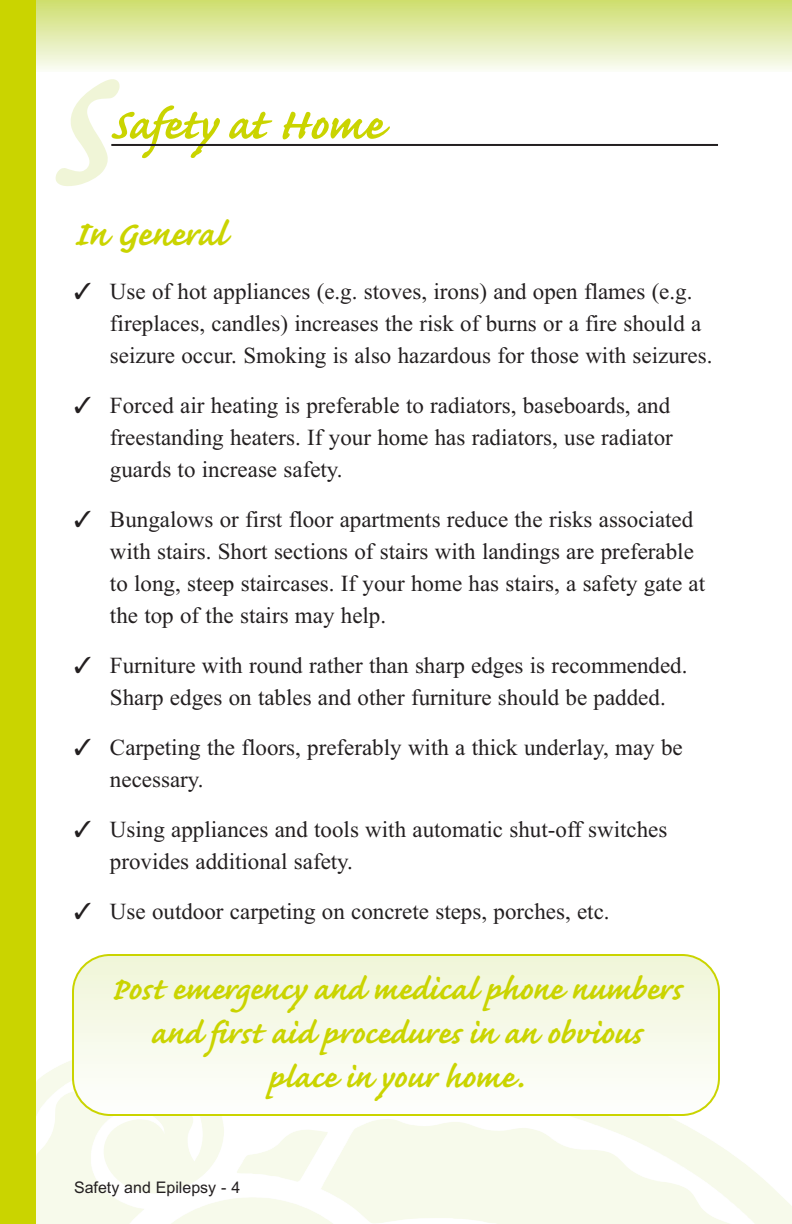
<style>
.page{position:relative;width:792px;height:1224px;background:#fff}
.page>*{position:absolute;margin:0;border:0;box-sizing:border-box;transform-origin:0 0}
.t1{font:700 56px "Caflisch Script";color:#cad400}
.t2{font:700 44px "Caflisch Script";letter-spacing:-.01em;color:#cad400}
.t3{font:700 40px/44px "Caflisch Script";color:#cad400;text-align:center}
.t4{font:23px/32px "Times New Roman";color:#231f20}
.t5{font:16px "Arial";color:#231f20}
</style>
<div class="page">
<div style="left:0;top:0;width:792px;height:72px;background:linear-gradient(to bottom,#cede6d,#f9fbf3)"></div>
<div style="left:0;top:0;width:36px;height:1224px;background:#cad400"></div>
<hr style="left:111px;top:144px;width:607px;height:2px;background:#231f20">
<svg style="left:72px;top:954px;width:648px;height:162px"></svg>
<h1 class="t1" style="left:110px;top:105px;width:274px">Safety at Home</h1>
<h2 class="t2" style="left:74px;top:219px;width:154px">In General</h2>
<p class="t4" style="left:110px;top:277px;width:604px;text-indent:-36px">✓ Use of hot appliances (e.g. stoves, irons) and open flames (e.g. fireplaces, candles) increases the risk of burns or a fire should a seizure occur. Smoking is also hazardous for those with seizures.</p>
<p class="t4" style="left:110px;top:391px;width:564px;text-align:justify;text-indent:-36px">✓ Forced air heating is preferable to radiators, baseboards, and freestanding heaters. If your home has radiators, use radiator guards to increase safety.</p>
<p class="t4" style="left:110px;top:505px;width:597px;text-indent:-36px">✓ Bungalows or first floor apartments reduce the risks associated with stairs. Short sections of stairs with landings are preferable to long, steep staircases. If your home has stairs, a safety gate at the top of the stairs may help.</p>
<p class="t4" style="left:110px;top:651px;width:579px;text-indent:-36px">✓ Furniture with round rather than sharp edges is recommended.<br>Sharp edges on tables and other furniture should be padded.</p>
<p class="t4" style="left:110px;top:733px;width:574px;text-indent:-36px">✓ Carpeting the floors, preferably with a thick underlay, may be necessary.</p>
<p class="t4" style="left:110px;top:815px;width:559px;text-indent:-36px">✓ Using appliances and tools with automatic shut-off switches provides additional safety.</p>
<p class="t4" style="left:74px;top:897px;width:537px">✓ Use outdoor carpeting on concrete steps, porches, etc.</p>
<h3 class="t3" style="left:111px;top:972px;width:572px">Post emergency and medical phone numbers and first aid procedures in an obvious<br>place in your home.</h3>
<p class="t5" style="left:74px;top:1177px;width:168px">Safety and Epilepsy - 4</p>
</div>
